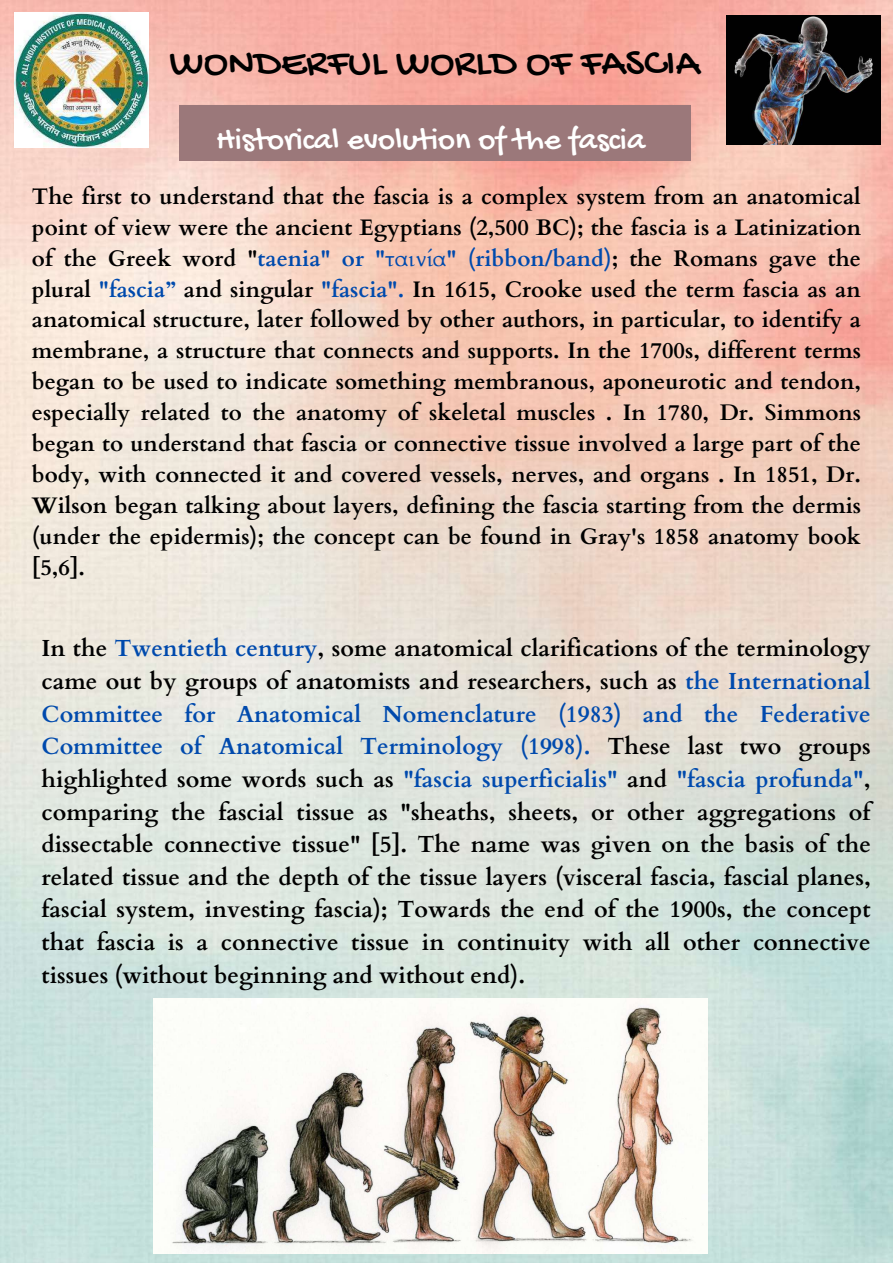
<style>
.page{position:relative;width:893px;height:1263px;background:#fff}
.page>*{position:absolute;margin:0;border:0;box-sizing:border-box;transform-origin:0 0}
.t1{font:40.42px "Gochi Hand";color:#000}
.t2{font:32.7px "Gochi Hand";color:#fff}
.t3{font:700 23.33px/32.6px "Cardo";color:#000;text-align:justify}
.t4{font:700 22.42px/30.9px "Cardo";color:#000;text-align:justify}
.s1{color:#004aad}
</style>
<div class="page">
<img style="left:0;top:0;width:893px;height:1263px">
<img style="left:15px;top:12px;width:134px;height:135px">
<div style="left:179px;top:106px;width:511px;height:55px;background:#9b787a"></div>
<img style="left:153px;top:998px;width:555px;height:255px">
<img style="left:727px;top:15px;width:153px;height:129px">
<h1 class="t1" style="left:170px;top:41px;width:531px">WONDERFUL WORLD OF FASCIA</h1>
<h2 class="t2" style="left:216px;top:122px;width:430px">Historical evolution of the fascia</h2>
<p class="t4" style="left:32px;top:181px;width:831px">The first to understand that the fascia is a complex system from an anatomical point of view were the ancient Egyptians (2,500 BC); the fascia is a Latinization of the Greek word "<span class="s1">taenia" or "ταινία" (ribbon/band)</span>; the Romans gave the plural <span class="s1">"fascia”</span> and singular <span class="s1">"fascia".</span> In 1615, Crooke used the term fascia as an anatomical structure, later followed by other authors, in particular, to identify a membrane, a structure that connects and supports. In the 1700s, different terms began to be used to indicate something membranous, aponeurotic and tendon, especially related to the anatomy of skeletal muscles . In 1780, Dr. Simmons began to understand that fascia or connective tissue involved a large part of the body, with connected it and covered vessels, nerves, and organs . In 1851, Dr.<br>Wilson began talking about layers, defining the fascia starting from the dermis (under the epidermis); the concept can be found in Gray's 1858 anatomy book [5,6].</p>
<p class="t3" style="left:42px;top:633px;width:831px">In the <span class="s1">Twentieth century</span>, some anatomical clarifications of the terminology came out by groups of anatomists and researchers, such as <span class="s1">the International Committee for Anatomical Nomenclature (1983) and the Federative Committee of Anatomical Terminology (1998).</span> These last two groups highlighted some words such as <span class="s1">"fascia superficialis"</span> and <span class="s1">"fascia profunda"</span>, comparing the fascial tissue as "sheaths, sheets, or other aggregations of dissectable connective tissue" [5]. The name was given on the basis of the related tissue and the depth of the tissue layers (visceral fascia, fascial planes, fascial system, investing fascia); Towards the end of the 1900s, the concept that fascia is a connective tissue in continuity with all other connective tissues (without beginning and without end).</p>
</div>
